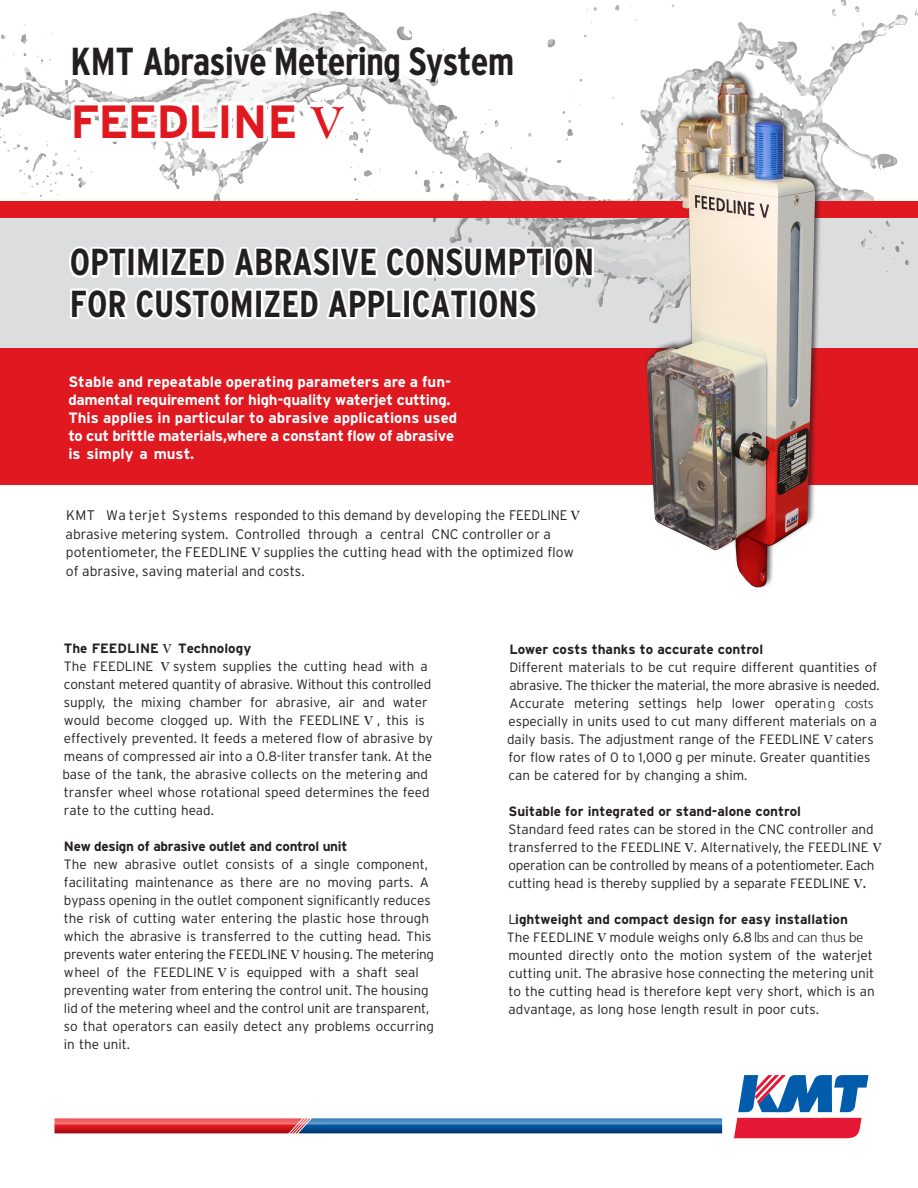
<style>
.page{position:relative;width:918px;height:1188px;background:#fff}
.page>*{position:absolute;margin:0;border:0;box-sizing:border-box;transform-origin:0 0}
.t1{font:700 46.5px "Interstate";letter-spacing:-.025em;color:#e01921}
.t2{font:700 condensed 39px "Interstate";letter-spacing:-.025em;color:#231f20}
.t3{font:700 39px "Interstate";letter-spacing:-.025em;color:#231f20}
.t4{font:700 condensed 37.5px/41.7px "Interstate";color:#231f20}
.t5{font:700 15px/18px "Interstate";color:#fff}
.t6{font:300 13.8px/18.5px "Interstate";color:#231f20}
.t7{font:300 13.5px/18px "Interstate";color:#231f20}
.t8{font:700 13.5px "Interstate";color:#231f20}
.t9{font:700 13.5px "Interstate";letter-spacing:-.02em;color:#231f20}
.s1{font-family:"Goudy Old Style T"}
.s2{font-family:"Goudy Old Style T";font-weight:700}
.s3{font-weight:700}
.s4{font-family:"Frutiger"}
</style>
<div class="page">
<div style="left:0;top:218px;width:918px;height:132px;background:#dcdddf"></div>
<img style="left:0;top:0;width:918px;height:307px">
<svg style="left:67px;top:224px;width:529px;height:96px"></svg>
<svg style="left:66px;top:19px;width:578px;height:143px"></svg>
<div style="left:0;top:348px;width:918px;height:136px;background:#e01921"></div>
<div style="left:0;top:202px;width:918px;height:16px;background:#e01921"></div>
<img style="left:610px;top:55px;width:257px;height:533px">
<div style="left:734px;top:1118px;width:128px;height:20px;background:#e51836"></div>
<svg style="left:738px;top:1075px;width:131px;height:37px"></svg>
<svg style="left:54px;top:1125px;width:668px;height:8px;background:#4a3563"></svg>
<svg style="left:54px;top:1118px;width:668px;height:7px;background:#8f81a4"></svg>
<h2 class="t2" style="left:70px;top:38px;width:445px">KMT Abrasive Metering System</h2>
<h1 class="t1" style="left:70px;top:93px;width:274px">FEEDLINE <span class="s1">V</span></h1>
<h2 class="t3" style="left:99px;top:38px;width:541px">MT Abrasive Metering System</h2>
<h3 class="t4" style="left:70px;top:241px;width:526px">OPTIMIZED ABRASIVE CONSUMPTION<br>FOR CUSTOMIZED APPLICATIONS</h3>
<p class="t5" style="left:68px;top:373px;width:390px">Stable and repeatable operating parameters are a fun&shy;damental requirement for high-quality waterjet cutting.<br>This applies in particular to abrasive applications used to cut brittle materials,where a constant flow of abrasive is simply a must.</p>
<p class="t6" style="left:66px;top:506px;width:516px;text-indent:41px">Wa terjet Systems responded to this demand by developing the FEEDLINE <span class="s2">V </span>abrasive metering system. Controlled through a central CNC controller or a potentiometer, the FEEDLINE <span class="s2">V</span> supplies the cutting head with the optimized flow of abrasive, saving material and costs.</p>
<p class="t6" style="left:66px;top:506px;width:30px">KMT</p>
<p class="t7" style="left:62px;top:640px;width:372px"><span class="s3">The FEEDLINE</span> <span class="s2">V</span> <span class="s3">Technology<br></span>The FEEDLINE <span class="s2">V</span> system supplies the cutting head with a constant metered quantity of abrasive. Without this controlled supply, the mixing chamber for abrasive, air and water would become clogged up. With the FEEDLINE <span class="s2">V</span> , this is effectively prevented. It feeds a metered flow of abrasive by means of compressed air into a 0.8-liter transfer tank. At the base of the tank, the abrasive collects on the metering and transfer wheel whose rotational speed determines the feed rate to the cutting head.</p>
<p class="t9" style="left:64px;top:838px;width:285px">New design of abrasive outlet and control unit</p>
<p class="t7" style="left:64px;top:856px;width:372px">The new abrasive outlet consists of a single component, facilitating maintenance as there are no moving parts. A bypass opening in the outlet component significantly reduces the risk of cutting water entering the plastic hose through which the abrasive is transferred to the cutting head. This prevents water entering the FEEDLINE <span class="s2">V</span> housing. The metering wheel of the FEEDLINE <span class="s2">V</span> is equipped with a shaft seal preventing water from entering the control unit. The housing lid of the metering wheel and the control unit are transparent, so that operators can easily detect any problems occurring in the unit.</p>
<p class="t8" style="left:509px;top:641px;width:255px">Lower costs thanks to accurate control</p>
<p class="t7" style="left:507px;top:658px;width:374px">Different materials to be cut require different quantities of abrasive. The thicker the material, the more abrasive is needed.<br>Accurate metering settings help lower operat<span class="s4">ing costs </span>especially in units used to cut many different materials on a daily basis. The adjustment range of the FEEDLINE <span class="s2">V</span> caters for flow rates of 0 to 1,000 g per minute. Greater quantities can be catered for by changing a shim.</p>
<p class="t8" style="left:508px;top:803px;width:294px">Suitable for integrated or stand-alone control</p>
<p class="t7" style="left:508px;top:820px;width:375px">Standard feed rates can be stored in the CNC controller and transferred to the FEEDLINE <span class="s2">V</span>. Alternatively, the FEEDLINE <span class="s2">V </span>operation can be controlled by means of a potentiometer. Each cutting head is thereby supplied by a separate FEEDLINE <span class="s2">V.</span></p>
<p class="t7" style="left:507px;top:910px;width:369px">L<span class="s3">ightweight and compact design for easy installation<br></span>The FEEDLINE <span class="s2">V</span> module weighs only 6.8<span class="s4">lbs and can thus be </span>mounted directly onto the motion system of the waterjet cutting unit. The abrasive hose connecting the metering unit to the cutting head is therefore kept very short, which is an advantage, as long hose length result in poor cuts.</p>
</div>
